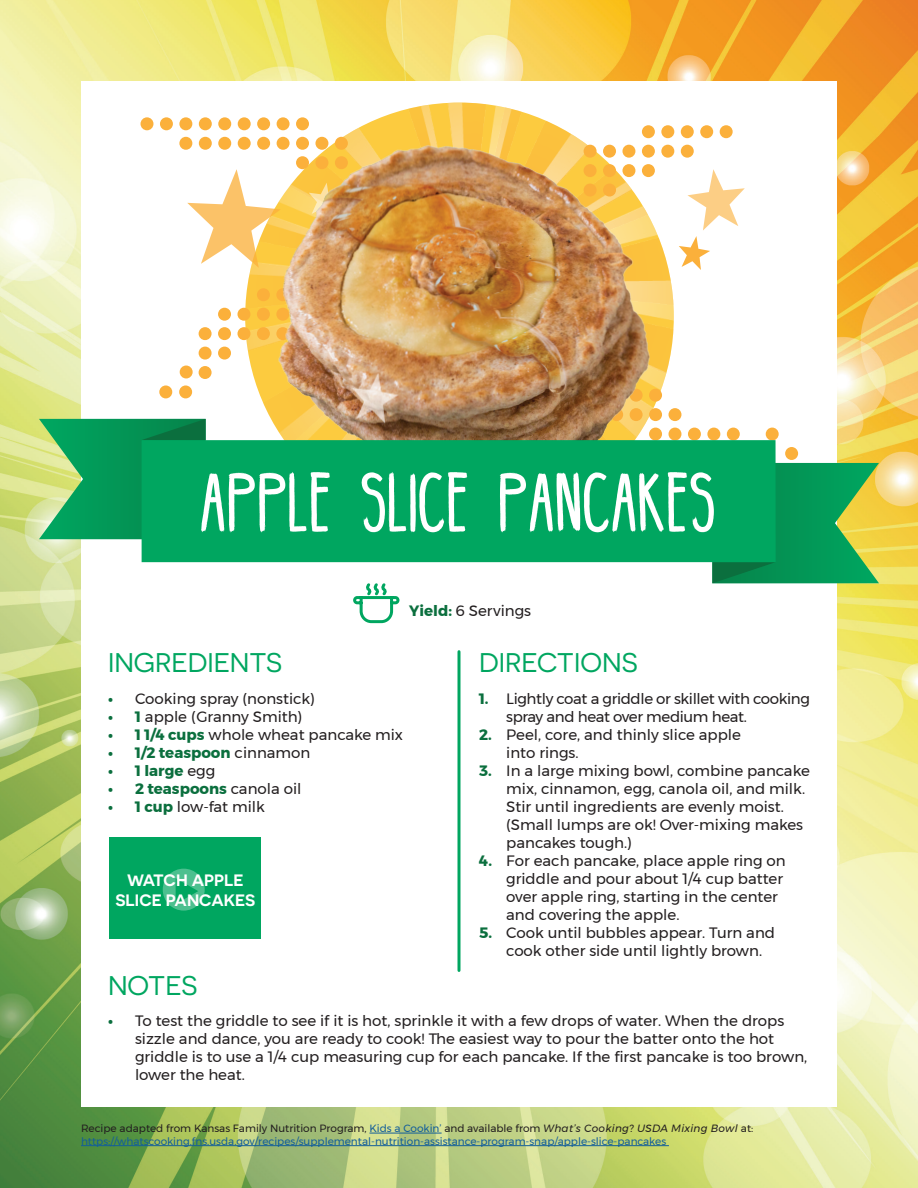
<style>
.page{position:relative;width:918px;height:1188px;background:#fff}
.page>*{position:absolute;margin:0;border:0;box-sizing:border-box;transform-origin:0 0}
.t1{font:60px "BELLABOO";color:#fff}
.t2{font:27px "Novecentosanswide";color:#00a660}
.t3{font:600 16.5px/19.8px "Novecentosanswide";color:#fff;text-align:center}
.t4{font:15px/18px "Montserrat";color:#231f20}
.t5{font:15px/18px "Montserrat";letter-spacing:-.025em;color:#231f20}
.t6{font:700 15px "Montserrat";color:#0b6f3e}
.t7{font:10.5px/12.6px "Montserrat";color:#135e9a}
.s1{font-weight:700;color:#0b6f3e}
.s2{font-weight:400;color:#231f20}
.s3{color:#231f20}
.s4{font-style:italic;color:#231f20}
</style>
<div class="page">
<img style="left:0;top:0;width:918px;height:1188px">
<div style="left:81px;top:81px;width:756px;height:1026px;background:#fff"></div>
<img style="left:245px;top:103px;width:429px;height:428px;border-radius:214px">
<svg style="left:187px;top:169px;width:80px;height:99px"></svg>
<svg style="left:679px;top:169px;width:66px;height:101px"></svg>
<div style="left:669px;top:428px;width:12px;height:13px;background:#fbb03b;border-radius:50%"></div>
<div style="left:707px;top:428px;width:13px;height:13px;background:#fbb03b;border-radius:50%"></div>
<div style="left:669px;top:408px;width:12px;height:13px;background:#fbb03b;border-radius:50%"></div>
<div style="left:785px;top:447px;width:13px;height:13px;background:#fbb03b;border-radius:50%"></div>
<div style="left:688px;top:428px;width:13px;height:13px;background:#fbb03b;border-radius:50%"></div>
<div style="left:727px;top:428px;width:13px;height:13px;background:#fbb03b;border-radius:50%"></div>
<div style="left:766px;top:428px;width:13px;height:13px;background:#fbb03b;border-radius:50%"></div>
<div style="left:141px;top:117px;width:12px;height:13px;background:#fbb03b;border-radius:50%"></div>
<div style="left:179px;top:117px;width:13px;height:13px;background:#fbb03b;border-radius:50%"></div>
<div style="left:218px;top:117px;width:13px;height:13px;background:#fbb03b;border-radius:50%"></div>
<div style="left:257px;top:117px;width:13px;height:13px;background:#fbb03b;border-radius:50%"></div>
<div style="left:296px;top:117px;width:13px;height:13px;background:#fbb03b;border-radius:50%"></div>
<div style="left:179px;top:137px;width:13px;height:13px;background:#fbb03b;border-radius:50%"></div>
<div style="left:218px;top:137px;width:13px;height:13px;background:#fbb03b;border-radius:50%"></div>
<div style="left:257px;top:137px;width:13px;height:13px;background:#fbb03b;border-radius:50%"></div>
<div style="left:160px;top:117px;width:13px;height:13px;background:#fbb03b;border-radius:50%"></div>
<div style="left:199px;top:117px;width:13px;height:13px;background:#fbb03b;border-radius:50%"></div>
<div style="left:238px;top:117px;width:13px;height:13px;background:#fbb03b;border-radius:50%"></div>
<div style="left:277px;top:117px;width:13px;height:13px;background:#fbb03b;border-radius:50%"></div>
<div style="left:199px;top:137px;width:13px;height:13px;background:#fbb03b;border-radius:50%"></div>
<div style="left:238px;top:137px;width:13px;height:13px;background:#fbb03b;border-radius:50%"></div>
<div style="left:661px;top:145px;width:13px;height:13px;background:#fbb03b;border-radius:50%"></div>
<div style="left:681px;top:145px;width:13px;height:13px;background:#fbb03b;border-radius:50%"></div>
<div style="left:661px;top:125px;width:13px;height:13px;background:#fbb03b;border-radius:50%"></div>
<div style="left:700px;top:125px;width:13px;height:13px;background:#fbb03b;border-radius:50%"></div>
<div style="left:681px;top:125px;width:13px;height:13px;background:#fbb03b;border-radius:50%"></div>
<div style="left:642px;top:125px;width:13px;height:13px;background:#fbb03b;border-radius:50%"></div>
<div style="left:720px;top:125px;width:13px;height:13px;background:#fbb03b;border-radius:50%"></div>
<svg style="left:353px;top:583px;width:47px;height:41px"></svg>
<hr style="left:458px;top:652px;width:2px;height:318px;background:#00a660">
<div style="left:257px;top:288px;width:13px;height:13px;background:#fbb03b;border-radius:50%"></div>
<div style="left:218px;top:327px;width:13px;height:13px;background:#fbb03b;border-radius:50%"></div>
<div style="left:257px;top:327px;width:13px;height:13px;background:#fbb03b;border-radius:50%"></div>
<div style="left:218px;top:308px;width:13px;height:13px;background:#fbb03b;border-radius:50%"></div>
<div style="left:257px;top:308px;width:13px;height:13px;background:#fbb03b;border-radius:50%"></div>
<div style="left:179px;top:385px;width:13px;height:13px;background:#fbb03b;border-radius:50%"></div>
<div style="left:159px;top:385px;width:13px;height:13px;background:#fbb03b;border-radius:50%"></div>
<div style="left:218px;top:347px;width:13px;height:13px;background:#fbb03b;border-radius:50%"></div>
<div style="left:199px;top:366px;width:13px;height:13px;background:#fbb03b;border-radius:50%"></div>
<div style="left:199px;top:327px;width:13px;height:13px;background:#fbb03b;border-radius:50%"></div>
<div style="left:199px;top:347px;width:13px;height:13px;background:#fbb03b;border-radius:50%"></div>
<div style="left:180px;top:366px;width:13px;height:12px;background:#fbb03b;border-radius:50%"></div>
<div style="left:237px;top:327px;width:13px;height:13px;background:#fbb03b;border-radius:50%"></div>
<div style="left:237px;top:308px;width:13px;height:13px;background:#fbb03b;border-radius:50%"></div>
<hr style="left:369px;top:1133px;width:73px;height:1px;background:#135e9a">
<hr style="left:81px;top:1145px;width:588px;height:1px;background:#135e9a">
<div style="left:110px;top:838px;width:151px;height:101px;background:#00a660"></div>
<svg style="left:163px;top:869px;width:42px;height:42px"></svg>
<svg style="left:176px;top:878px;width:22px;height:26px"></svg>
<img style="left:267px;top:137px;width:394px;height:303px">
<svg style="left:712px;top:463px;width:167px;height:120px;background:#30a253"></svg>
<svg style="left:39px;top:419px;width:167px;height:120px;background:#2da562"></svg>
<div style="left:142px;top:440px;width:634px;height:122px;background:#00a660"></div>
<h1 class="t1" style="left:199px;top:463px;width:518px">APPLE SLICE PANCAKES</h1>
<p class="t4" style="left:409px;top:602px;width:123px"><span class="s1">Yield:</span> 6 Servings</p>
<h2 class="t2" style="left:108px;top:647px;width:176px">INGREDIENTS</h2>
<p class="t4" style="left:108px;top:689px;width:208px"><span class="s1">•</span> Cooking spray (nonstick)</p>
<p class="t4" style="left:108px;top:707px;width:196px"><span class="s1">• 1</span> apple (Granny Smith)</p>
<p class="t4" style="left:108px;top:725px;width:297px"><span class="s1">• 1 1/4 cups</span> whole wheat pancake mix</p>
<p class="t6" style="left:108px;top:740px;width:204px">• 1/2 teaspoon <span class="s2">cinnamon</span></p>
<p class="t6" style="left:108px;top:758px;width:109px">• 1 large <span class="s2">egg</span></p>
<p class="t6" style="left:108px;top:776px;width:195px">• 2 teaspoons <span class="s2">canola oil</span></p>
<p class="t4" style="left:108px;top:797px;width:158px"><span class="s1">• 1 cup</span> low-fat milk</p>
<p class="t3" style="left:115px;top:870px;width:141px">WATCH APPLE<br>SLICE PANCAKES</p>
<h2 class="t2" style="left:479px;top:647px;width:160px">DIRECTIONS</h2>
<p class="t5" style="left:506px;top:689px;width:305px;text-indent:-27px"><span class="s1">1.</span> Lightly coat a griddle or skillet with cooking spray and heat over medium heat.</p>
<p class="t4" style="left:506px;top:725px;width:236px;text-indent:-27px"><span class="s1">2.</span> Peel, core, and thinly slice apple into rings.</p>
<p class="t4" style="left:506px;top:761px;width:305px;text-indent:-27px"><span class="s1">3.</span> In a large mixing bowl, combine pancake mix, cinnamon, egg, canola oil, and milk.<br>Stir until ingredients are evenly moist. (Small lumps are ok! Over-mixing makes pancakes tough.)</p>
<p class="t4" style="left:506px;top:851px;width:281px;text-indent:-27px"><span class="s1">4.</span> For each pancake, place apple ring on griddle and pour about 1/4 cup batter over apple ring, starting in the center and covering the apple.</p>
<p class="t4" style="left:506px;top:923px;width:270px;text-indent:-27px"><span class="s1">5.</span> Cook until bubbles appear. Turn and cook other side until lightly brown.</p>
<h2 class="t2" style="left:108px;top:970px;width:91px">NOTES</h2>
<p class="t4" style="left:135px;top:1012px;width:674px;text-indent:-27px"><span class="s1">•</span> To test the griddle to see if it is hot, sprinkle it with a few drops of water. When the drops sizzle and dance, you are ready to cook! The easiest way to pour the batter onto the hot griddle is to use a 1/4 cup measuring cup for each pancake. If the first pancake is too brown, lower the heat.</p>
<p class="t7" style="left:81px;top:1122px;width:674px"><span class="s3">Recipe adapted from Kansas Family Nutrition Program,</span> Kids a Cookin’ <span class="s3">and available from</span> <span class="s4">What’s Cooking? USDA Mixing Bowl</span> <span class="s3">at: </span>https://whatscooking.fns.usda.gov/recipes/supplemental-nutrition-assistance-program-snap/apple-slice-pancakes</p>
</div>
